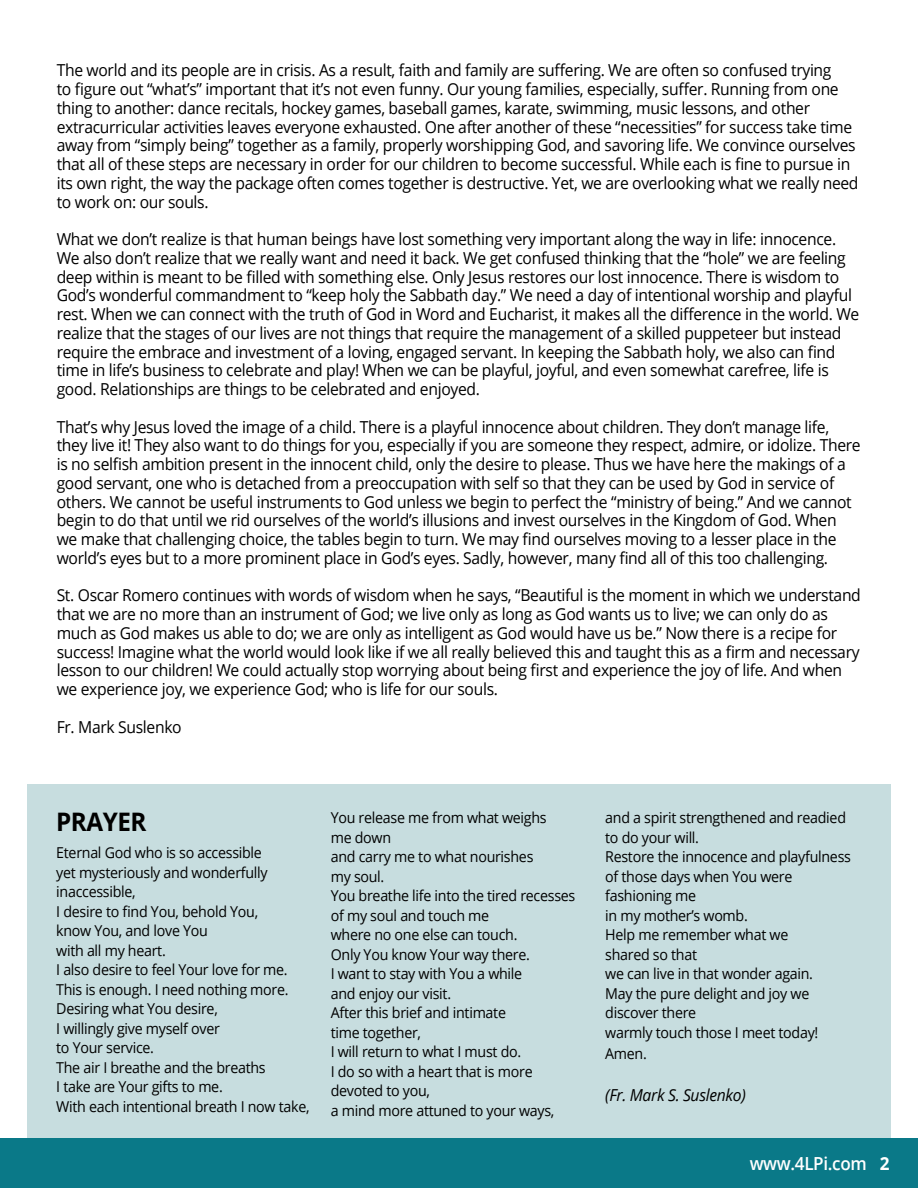
<style>
.page{position:relative;width:918px;height:1188px;background:#fff}
.page>*{position:absolute;margin:0;border:0;box-sizing:border-box;transform-origin:0 0}
.t1{font:700 25.5px "Open Sans";letter-spacing:-.02em;color:#000;scale:.95 1}
.t2{font:600 18px "Open Sans";letter-spacing:-.02em;color:#fff;scale:.95 1}
.t3{font:16.5px/18.8px "Open Sans";letter-spacing:-.02em;color:#000;scale:.95 1}
.t4{font:italic 16.5px "Open Sans";letter-spacing:-.02em;color:#000;scale:.95 1}
.t5{font:15px/19.5px "Open Sans";letter-spacing:-.02em;color:#000;scale:.95 1}
.s1{font-weight:700}
</style>
<div class="page">
<div style="left:27px;top:784px;width:864px;height:372px;background:#c7dddf"></div>
<div style="left:0;top:1138px;width:918px;height:50px;background:#0a7988"></div>
<p class="t3" style="left:57px;top:61px;width:846px">The world and its people are in crisis. As a result, faith and family are suffering. We are often so confused trying<br>to figure out “what’s” important that it’s not even funny. Our young families, especially, suffer. Running from one thing to another: dance recitals, hockey games, baseball games, karate, swimming, music lessons, and other extracurricular activities leaves everyone exhausted. One after another of these “necessities” for success take time away from “simply being” together as a family, properly worshipping God, and savoring life. We convince ourselves that all of these steps are necessary in order for our children to become successful. While each is fine to pursue in its own right, the way the package often comes together is destructive. Yet, we are overlooking what we really need to work on: our souls.</p>
<p class="t3" style="left:57px;top:229px;width:846px">What we don’t realize is that human beings have lost something very important along the way in life: innocence.<br>We also don’t realize that we really want and need it back. We get confused thinking that the “hole” we are feeling deep within is meant to be filled with something else. Only Jesus restores our lost innocence. There is wisdom to God’s wonderful commandment to “keep holy the Sabbath day.” We need a day of intentional worship and playful rest. When we can connect with the truth of God in Word and Eucharist, it makes all the difference in the world. We realize that the stages of our lives are not things that require the management of a skilled puppeteer but instead require the embrace and investment of a loving, engaged servant. In keeping the Sabbath holy, we also can find time in life’s business to celebrate and play! When we can be playful, joyful, and even somewhat carefree, life is good. Relationships are things to be celebrated and enjoyed.</p>
<p class="t3" style="left:57px;top:417px;width:848px">That’s why Jesus loved the image of a child. There is a playful innocence about children. They don’t manage life, they live it! They also want to do things for you, especially if you are someone they respect, admire, or idolize. There is no selfish ambition present in the innocent child, only the desire to please. Thus we have here the makings of a good servant, one who is detached from a preoccupation with self so that they can be used by God in service of others. We cannot be useful instruments to God unless we begin to perfect the “ministry of being.” And we cannot begin to do that until we rid ourselves of the world’s illusions and invest ourselves in the Kingdom of God. When we make that challenging choice, the tables begin to turn. We may find ourselves moving to a lesser place in the world’s eyes but to a more prominent place in God’s eyes. Sadly, however, many find all of this too challenging.</p>
<p class="t3" style="left:57px;top:586px;width:848px">St. Oscar Romero continues with words of wisdom when he says, “Beautiful is the moment in which we understand that we are no more than an instrument of God; we live only as long as God wants us to live; we can only do as much as God makes us able to do; we are only as intelligent as God would have us be.” Now there is a recipe for success! Imagine what the world would look like if we all really believed this and taught this as a firm and necessary lesson to our children! We could actually stop worrying about being first and experience the joy of life. And when we experience joy, we experience God; who is life for our souls.</p>
<p class="t3" style="left:57px;top:717px;width:133px">Fr. Mark Suslenko</p>
<h1 class="t1" style="left:56px;top:804px;width:96px">PRAYER</h1>
<p class="t5" style="left:56px;top:843px;width:268px">Eternal God who is so accessible<br>yet mysteriously and wonderfully inaccessible,<br>I desire to find You, behold You,<br>know You, and love You<br>with all my heart.<br>I also desire to feel Your love for me.<br>This is enough. I need nothing more.<br>Desiring what You desire,<br>I willingly give myself over<br>to Your service.<br>The air I breathe and the breaths<br>I take are Your gifts to me.<br>With each intentional breath I now take,</p>
<p class="t5" style="left:331px;top:808px;width:259px">You release me from what weighs<br>me down<br>and carry me to what nourishes<br>my soul.<br>You breathe life into the tired recesses of my soul and touch me<br>where no one else can touch.<br>Only You know Your way there.<br>I want to stay with You a while<br>and enjoy our visit.<br>After this brief and intimate<br>time together,<br>I will return to what I must do.<br>I do so with a heart that is more devoted to you,<br>a mind more attuned to your ways,</p>
<p class="t5" style="left:605px;top:808px;width:260px">and a spirit strengthened and readied to do your will.<br>Restore the innocence and playfulness of those days when You were fashioning me<br>in my mother’s womb.<br>Help me remember what we<br>shared so that<br>we can live in that wonder again.<br>May the pure delight and joy we discover there<br>warmly touch those I meet today!</p>
<p class="t5" style="left:605px;top:1043px;width:45px">Amen.</p>
<p class="t4" style="left:605px;top:1083px;width:150px">(Fr. Mark S. Suslenko)</p>
<p class="t2" style="left:750px;top:1151px;width:149px">www.4LPi.com <span class="s1">2</span></p>
</div>
